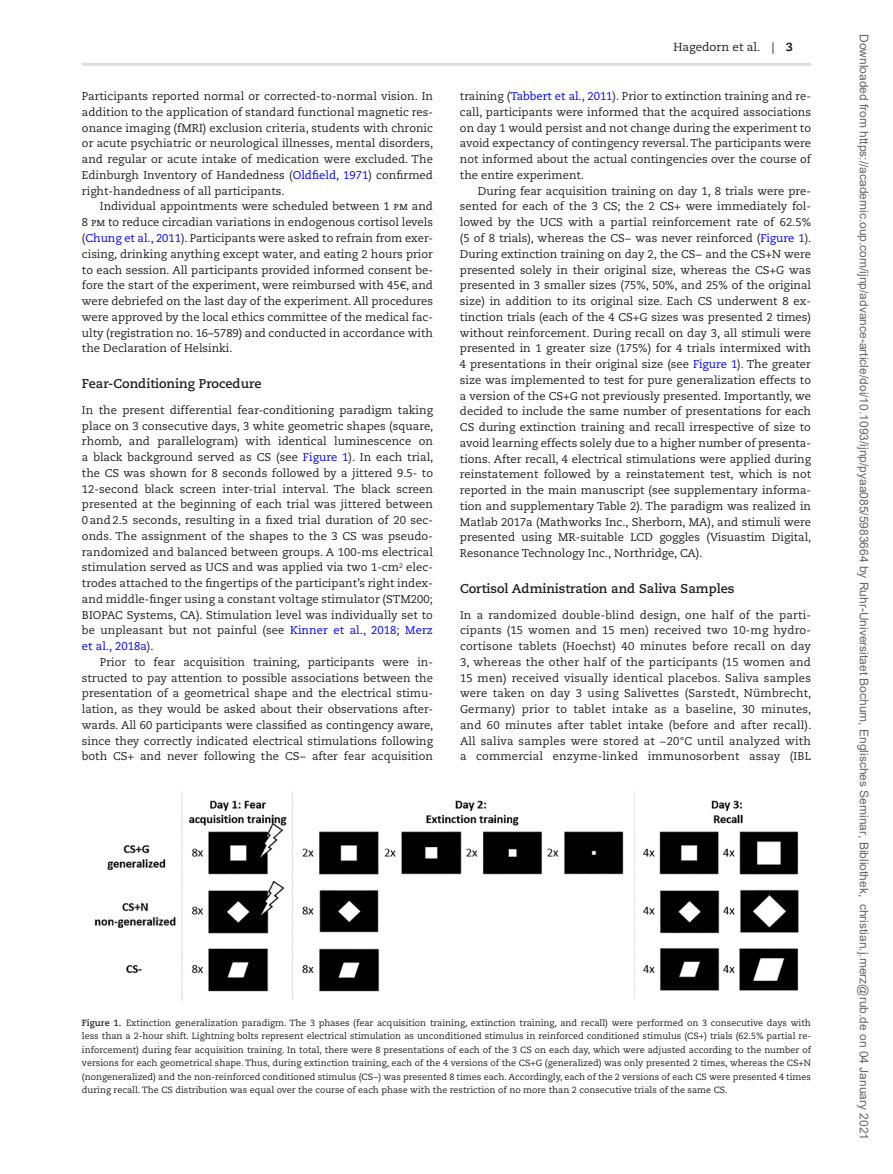
<style>
.page{position:relative;width:893px;height:1174px;background:#fff}
.page>*{position:absolute;margin:0;border:0;box-sizing:border-box;transform-origin:0 0}
.t1{font:700 12.75px "Caecilia LT Std";color:#231f20}
.t2{font:12px "Arial";color:#666}
.t3{font:11.7px "Caecilia LT Std";color:#231f20}
.t4{font:11.25px/15.8px "Caecilia LT Std";color:#231f20;text-align:justify}
.t5{font:9px/13.5px "Caecilia LT Std";color:#231f20;text-align:justify}
.s1{color:#00f}
.s2{font-weight:800}
.s3{font-weight:700}
</style>
<div class="page">
<hr style="left:82px;top:63px;width:729px;height:3px;background:#dcdddf">
<img style="left:94px;top:791px;width:705px;height:209px">
<p class="t4" style="left:82px;top:89px;width:353px">Participants reported normal or corrected-to-normal vision. In addition to the application of standard functional magnetic res&shy;onance imaging (fMRI) exclusion criteria, students with chronic or acute psychiatric or neurological illnesses, mental disorders, and regular or acute intake of medication were excluded. The Edinburgh Inventory of Handedness (<span class="s1">Oldfield, 1971</span>) confirmed right-handedness of all participants.</p>
<p class="t4" style="left:82px;top:199px;width:353px;text-indent:18px">Individual appointments were scheduled between 1 pm and 8 pm to reduce circadian variations in endogenous cortisol levels (<span class="s1">Chung et al., 2011</span>). Participants were asked to refrain from exer&shy;cising, drinking anything except water, and eating 2 hours prior to each session. All participants provided informed consent be&shy;fore the start of the experiment, were reimbursed with 45€, and were debriefed on the last day of the experiment. All procedures were approved by the local ethics committee of the medical fac&shy;ulty (registration no. 16–5789) and conducted in accordance with the Declaration of Helsinki.</p>
<p class="t1" style="left:82px;top:376px;width:181px">Fear-Conditioning Procedure</p>
<p class="t4" style="left:82px;top:402px;width:353px">In the present differential fear-conditioning paradigm taking place on 3 consecutive days, 3 white geometric shapes (square, rhomb, and parallelogram) with identical luminescence on a black background served as CS (see <span class="s1">Figure 1</span>). In each trial, the CS was shown for 8 seconds followed by a jittered 9.5- to 12-second black screen inter-trial interval. The black screen presented at the beginning of each trial was jittered between 0and2.5 seconds, resulting in a fixed trial duration of 20 sec&shy;onds. The assignment of the shapes to the 3 CS was pseudo&shy;randomized and balanced between groups. A 100-ms electrical stimulation served as UCS and was applied via two 1-cm<sup>2</sup> elec&shy;trodes attached to the fingertips of the participant’s right index&shy;and middle-finger using a constant voltage stimulator (STM200; BIOPAC Systems, CA). Stimulation level was individually set to be unpleasant but not painful (see <span class="s1">Kinner et al., 2018</span>; <span class="s1">Merz et al., 2018a</span>).</p>
<p class="t4" style="left:82px;top:654px;width:353px;text-indent:18px">Prior to fear acquisition training, participants were in&shy;structed to pay attention to possible associations between the presentation of a geometrical shape and the electrical stimu&shy;lation, as they would be asked about their observations after&shy;wards. All 60 participants were classified as contingency aware, since they correctly indicated electrical stimulations following both CS+ and never following the CS− after fear acquisition</p>
<p class="t3" style="left:673px;top:40px;width:121px">Hagedorn et al. | <span class="s2">3</span></p>
<p class="t4" style="left:460px;top:89px;width:353px">training (<span class="s1">Tabbert et al., 2011</span>). Prior to extinction training and re&shy;call, participants were informed that the acquired associations on day 1 would persist and not change during the experiment to avoid expectancy of contingency reversal. The participants were not informed about the actual contingencies over the course of the entire experiment.</p>
<p class="t4" style="left:460px;top:183px;width:353px;text-indent:18px">During fear acquisition training on day 1, 8 trials were pre&shy;sented for each of the 3 CS; the 2 CS+ were immediately fol&shy;lowed by the UCS with a partial reinforcement rate of 62.5% (5 of 8 trials), whereas the CS− was never reinforced (<span class="s1">Figure 1</span>).<br>During extinction training on day 2, the CS− and the CS+N were presented solely in their original size, whereas the CS+G was presented in 3 smaller sizes (75%, 50%, and 25% of the original size) in addition to its original size. Each CS underwent 8 ex&shy;tinction trials (each of the 4 CS+G sizes was presented 2 times) without reinforcement. During recall on day 3, all stimuli were presented in 1 greater size (175%) for 4 trials intermixed with 4 presentations in their original size (see <span class="s1">Figure 1</span>). The greater size was implemented to test for pure generalization effects to a version of the CS+G not previously presented. Importantly, we decided to include the same number of presentations for each CS during extinction training and recall irrespective of size to avoid learning effects solely due to a higher number of presenta&shy;tions. After recall, 4 electrical stimulations were applied during reinstatement followed by a reinstatement test, which is not reported in the main manuscript (see supplementary informa&shy;tion and supplementary Table 2). The paradigm was realized in Matlab 2017a (Mathworks Inc., Sherborn, MA), and stimuli were presented using MR-suitable LCD goggles (Visuastim Digital, Resonance Technology Inc., Northridge, CA).</p>
<p class="t1" style="left:460px;top:581px;width:276px">Cortisol Administration and Saliva Samples</p>
<p class="t4" style="left:460px;top:607px;width:353px">In a randomized double-blind design, one half of the parti&shy;cipants (15 women and 15 men) received two 10-mg hydro&shy;cortisone tablets (Hoechst) 40 minutes before recall on day 3, whereas the other half of the participants (15 women and 15 men) received visually identical placebos. Saliva samples were taken on day 3 using Salivettes (Sarstedt, Nümbrecht, Germany) prior to tablet intake as a baseline, 30 minutes, and 60 minutes after tablet intake (before and after recall).<br>All saliva samples were stored at −20°C until analyzed with a commercial enzyme-linked immunosorbent assay (IBL</p>
<p class="t5" style="left:82px;top:1016px;width:731px"><span class="s3">Figure 1.</span> Extinction generalization paradigm. The 3 phases (fear acquisition training, extinction training, and recall) were performed on 3 consecutive days with less than a 2-hour shift. Lightning bolts represent electrical stimulation as unconditioned stimulus in reinforced conditioned stimulus (CS+) trials (62.5% partial re&shy;inforcement) during fear acquisition training. In total, there were 8 presentations of each of the 3 CS on each day, which were adjusted according to the number of versions for each geometrical shape. Thus, during extinction training, each of the 4 versions of the CS+G (generalized) was only presented 2 times, whereas the CS+N (nongeneralized) and the non-reinforced conditioned stimulus (CS−) was presented 8 times each. Accordingly, each of the 2 versions of each CS were presented 4 times during recall. The CS distribution was equal over the course of each phase with the restriction of no more than 2 consecutive trials of the same CS.</p>
<p class="t2" style="left:868px;top:34px;width:1107px;rotate:90deg">Downloaded from https://academic.oup.com/ijnp/advance-article/doi/10.1093/ijnp/pyaa085/5983664 by Ruhr-Universitaet Bochum, Englisches Seminar, Bibliothek, christian.j.merz@rub.de on 04 January 2021</p>
</div>
